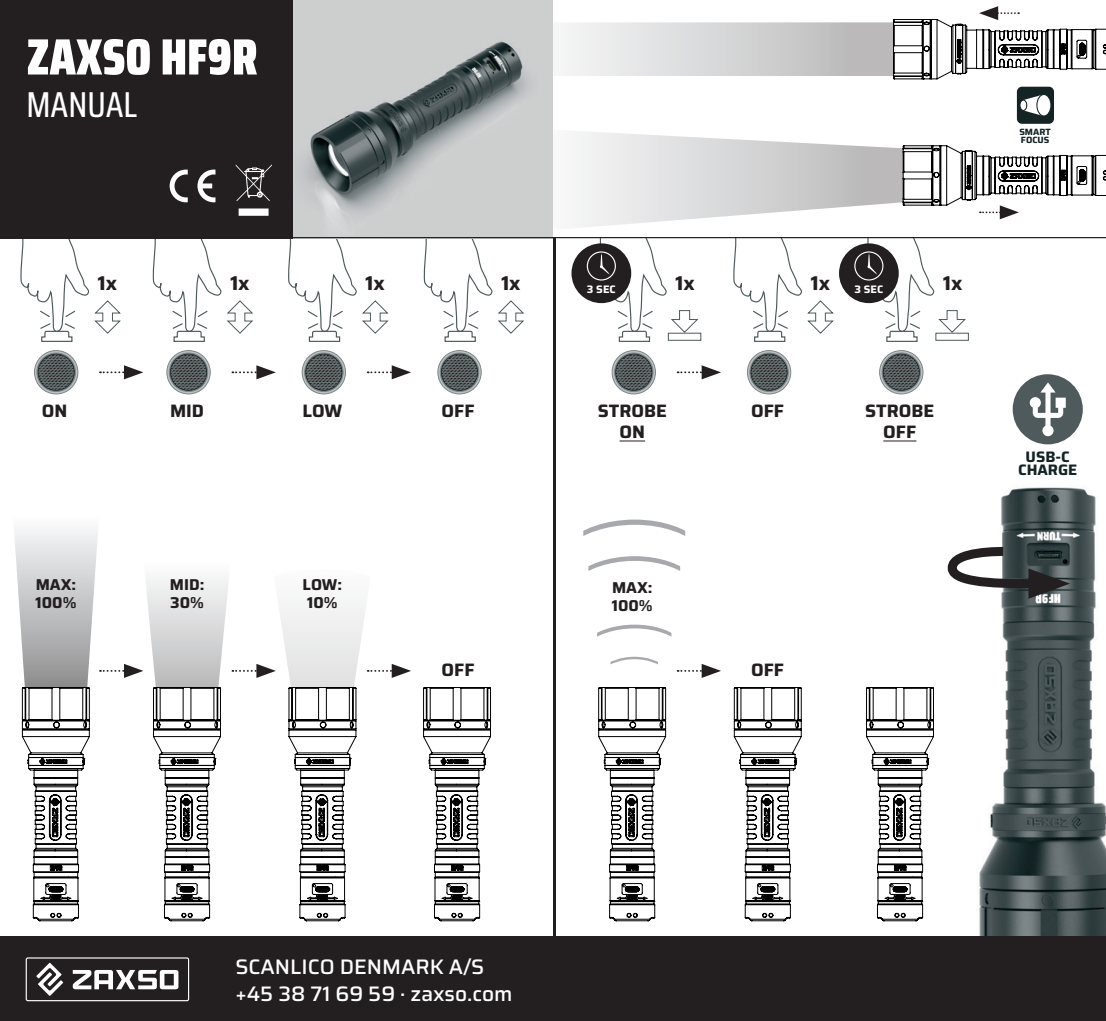
<style>
.page{position:relative;width:1106px;height:1021px;background:#fff}
.page>*{position:absolute;margin:0;border:0;box-sizing:border-box;transform-origin:0 0}
.t1{font:900 51px "Saira Condensed";color:#fff}
.t2{font:500 36px "Saira Condensed";color:#fff}
.t3{font:500 21px/27px "Saira";color:#fff}
.t4{font:700 20.1px "Saira";color:#231f20}
.t5{font:700 18px/21.6px "Saira";color:#231f20;text-align:center}
.t6{font:700 15.6px/18px "Saira";color:#231f20}
.t7{font:700 15.3px/13.2px "Saira";color:#142323;text-align:center}
.t8{font:700 10.8px "Saira";color:#fff}
.t9{font:700 9px/7.8px "Saira";color:#142323}
</style>
<div class="page">
<img style="left:979px;top:441px;width:127px;height:495px">
<svg style="left:100px;top:365px;width:43px;height:14px"></svg>
<svg style="left:232px;top:365px;width:44px;height:14px"></svg>
<svg style="left:35px;top:350px;width:43px;height:44px"></svg>
<div style="left:34px;top:350px;width:44px;height:44px;border:1px solid #7e8688;border-radius:50%"></div>
<div style="left:37px;top:353px;width:38px;height:38px;border:1px solid #7e8688;border-radius:50%"></div>
<hr style="left:38px;top:390px;width:36px;height:1px;background:#6b7576">
<svg style="left:38px;top:354px;width:36px;height:36px"></svg>
<svg style="left:167px;top:350px;width:43px;height:44px"></svg>
<div style="left:167px;top:350px;width:43px;height:44px;border:1px solid #7e8688;border-radius:50%"></div>
<div style="left:169px;top:353px;width:39px;height:38px;border:1px solid #7e8688;border-radius:50%"></div>
<hr style="left:171px;top:390px;width:35px;height:1px;background:#6b7576">
<svg style="left:171px;top:354px;width:35px;height:36px"></svg>
<svg style="left:20px;top:238px;width:102px;height:104px"></svg>
<svg style="left:153px;top:238px;width:101px;height:104px"></svg>
<svg style="left:368px;top:365px;width:43px;height:14px"></svg>
<svg style="left:302px;top:350px;width:43px;height:44px"></svg>
<div style="left:302px;top:350px;width:43px;height:44px;border:1px solid #7e8688;border-radius:50%"></div>
<div style="left:304px;top:353px;width:39px;height:38px;border:1px solid #7e8688;border-radius:50%"></div>
<div style="left:306px;top:354px;width:36px;height:36px;border:1px solid #142323;border-radius:50%"></div>
<hr style="left:306px;top:390px;width:35px;height:1px;background:#6b7576">
<svg style="left:306px;top:354px;width:35px;height:36px"></svg>
<svg style="left:288px;top:238px;width:101px;height:104px"></svg>
<svg style="left:677px;top:365px;width:44px;height:14px"></svg>
<svg style="left:438px;top:350px;width:43px;height:44px"></svg>
<div style="left:438px;top:350px;width:43px;height:44px;border:1px solid #7e8688;border-radius:50%"></div>
<div style="left:440px;top:353px;width:39px;height:38px;border:1px solid #7e8688;border-radius:50%"></div>
<hr style="left:442px;top:390px;width:35px;height:1px;background:#6b7576">
<svg style="left:442px;top:354px;width:35px;height:36px"></svg>
<svg style="left:612px;top:350px;width:43px;height:44px"></svg>
<div style="left:612px;top:350px;width:43px;height:44px;border:1px solid #7e8688;border-radius:50%"></div>
<div style="left:614px;top:353px;width:39px;height:38px;border:1px solid #7e8688;border-radius:50%"></div>
<hr style="left:616px;top:390px;width:35px;height:1px;background:#6b7576">
<svg style="left:616px;top:354px;width:35px;height:36px"></svg>
<svg style="left:879px;top:350px;width:44px;height:44px"></svg>
<div style="left:879px;top:350px;width:44px;height:44px;border:1px solid #7e8688;border-radius:50%"></div>
<div style="left:882px;top:353px;width:38px;height:38px;border:1px solid #7e8688;border-radius:50%"></div>
<hr style="left:883px;top:390px;width:36px;height:1px;background:#6b7576">
<svg style="left:883px;top:354px;width:36px;height:36px"></svg>
<svg style="left:747px;top:350px;width:43px;height:44px"></svg>
<div style="left:747px;top:350px;width:44px;height:44px;border:1px solid #7e8688;border-radius:50%"></div>
<div style="left:749px;top:353px;width:39px;height:38px;border:1px solid #7e8688;border-radius:50%"></div>
<div style="left:751px;top:354px;width:36px;height:36px;border:1px solid #142323;border-radius:50%"></div>
<hr style="left:751px;top:390px;width:35px;height:1px;background:#6b7576">
<svg style="left:751px;top:354px;width:35px;height:36px"></svg>
<svg style="left:619px;top:440px;width:26px;height:1px"></svg>
<hr style="left:883px;top:440px;width:33px;height:1px;background:#231f20">
<svg style="left:424px;top:238px;width:101px;height:104px"></svg>
<svg style="left:733px;top:238px;width:100px;height:104px"></svg>
<div style="left:0;top:0;width:293px;height:238px;background:#231f20"></div>
<svg style="left:197px;top:169px;width:18px;height:33px"></svg>
<svg style="left:170px;top:169px;width:18px;height:33px"></svg>
<svg style="left:236px;top:164px;width:36px;height:52px"></svg>
<div style="left:0;top:936px;width:1106px;height:84px;background:#231f20"></div>
<div style="left:26px;top:957px;width:163px;height:44px;border:1px solid #fff;border-radius:2px"></div>
<svg style="left:36px;top:962px;width:27px;height:33px"></svg>
<svg style="left:73px;top:970px;width:105px;height:19px"></svg>
<svg style="left:677px;top:664px;width:44px;height:14px"></svg>
<svg style="left:583px;top:519px;width:102px;height:17px"></svg>
<svg style="left:588px;top:556px;width:92px;height:15px"></svg>
<svg style="left:597px;top:624px;width:74px;height:12px"></svg>
<svg style="left:610px;top:656px;width:48px;height:8px"></svg>
<div style="left:571px;top:243px;width:60px;height:60px;background:#231f20;border-radius:50%"></div>
<div style="left:839px;top:243px;width:59px;height:60px;background:#231f20;border-radius:50%"></div>
<svg style="left:587px;top:238px;width:112px;height:104px"></svg>
<div style="left:668px;top:333px;width:33px;height:8px;border:1px solid #4f5a5c"></div>
<svg style="left:854px;top:238px;width:112px;height:104px"></svg>
<div style="left:935px;top:333px;width:33px;height:8px;border:1px solid #4f5a5c"></div>
<hr style="left:553px;top:237px;width:3px;height:699px;background:#231f20">
<div style="left:1016px;top:87px;width:38px;height:37px;background:#142323;border-radius:5px"></div>
<svg style="left:1025px;top:95px;width:16px;height:21px"></svg>
<div style="left:1020px;top:100px;width:6px;height:10px;background:#fff;border-radius:50%"></div>
<div style="left:1019px;top:99px;width:8px;height:12px;border:1px solid #142323;border-radius:50%"></div>
<div style="left:1036px;top:94px;width:14px;height:22px;background:#fff;border-radius:50%"></div>
<div style="left:1036px;top:94px;width:15px;height:22px;border:1px solid #142323;border-radius:50%"></div>
<svg style="left:564px;top:6px;width:542px;height:73px"></svg>
<svg style="left:575px;top:131px;width:531px;height:97px"></svg>
<img style="left:293px;top:0;width:260px;height:237px">
<div style="left:1012px;top:374px;width:70px;height:70px;background:#4f5a5c;border-radius:50%"></div>
<svg style="left:1029px;top:382px;width:36px;height:54px"></svg>
<svg style="left:947px;top:542px;width:123px;height:56px"></svg>
<hr style="left:0;top:237px;width:1106px;height:1px;background:#231f20">
<svg style="left:14px;top:529px;width:397px;height:392px"></svg>
<svg style="left:423px;top:687px;width:68px;height:234px"></svg>
<svg style="left:598px;top:687px;width:68px;height:234px"></svg>
<svg style="left:733px;top:687px;width:68px;height:234px"></svg>
<svg style="left:866px;top:687px;width:68px;height:234px"></svg>
<h1 class="t1" style="left:26px;top:15px;width:232px">ZAXSO HF9R</h1>
<h2 class="t2" style="left:26px;top:75px;width:112px">MANUAL</h2>
<p class="t9" style="left:1019px;top:127px;width:33px">SMART<br>FOCUS</p>
<p class="t4" style="left:98px;top:267px;width:21px">1x</p>
<p class="t4" style="left:230px;top:267px;width:21px">1x</p>
<p class="t4" style="left:365px;top:267px;width:21px">1x</p>
<p class="t4" style="left:501px;top:267px;width:21px">1x</p>
<p class="t4" style="left:675px;top:267px;width:21px">1x</p>
<p class="t4" style="left:943px;top:267px;width:21px">1x</p>
<p class="t4" style="left:811px;top:267px;width:21px">1x</p>
<p class="t8" style="left:587px;top:280px;width:30px">3 SEC</p>
<p class="t8" style="left:854px;top:280px;width:30px">3 SEC</p>
<p class="t5" style="left:42px;top:399px;width:27px">ON</p>
<p class="t5" style="left:170px;top:399px;width:36px">MID</p>
<p class="t5" style="left:302px;top:399px;width:41px">LOW</p>
<p class="t5" style="left:441px;top:399px;width:35px">OFF</p>
<p class="t5" style="left:597px;top:399px;width:71px">STROBE<br>ON</p>
<p class="t5" style="left:865px;top:399px;width:71px">STROBE<br>OFF</p>
<p class="t5" style="left:751px;top:399px;width:35px">OFF</p>
<p class="t7" style="left:1018px;top:449px;width:61px">USB-C<br>CHARGE</p>
<p class="t6" style="left:36px;top:574px;width:42px">MAX:<br>100%</p>
<p class="t6" style="left:170px;top:574px;width:36px">MID:<br>30%</p>
<p class="t6" style="left:302px;top:574px;width:41px">LOW:<br>10%</p>
<p class="t6" style="left:612px;top:577px;width:42px">MAX:<br>100%</p>
<p class="t5" style="left:441px;top:658px;width:35px">OFF</p>
<p class="t5" style="left:751px;top:658px;width:35px">OFF</p>
<p class="t3" style="left:235px;top:951px;width:279px">SCANLICO DENMARK A/S +45 38 71 69 59 · zaxso.com</p>
</div>
